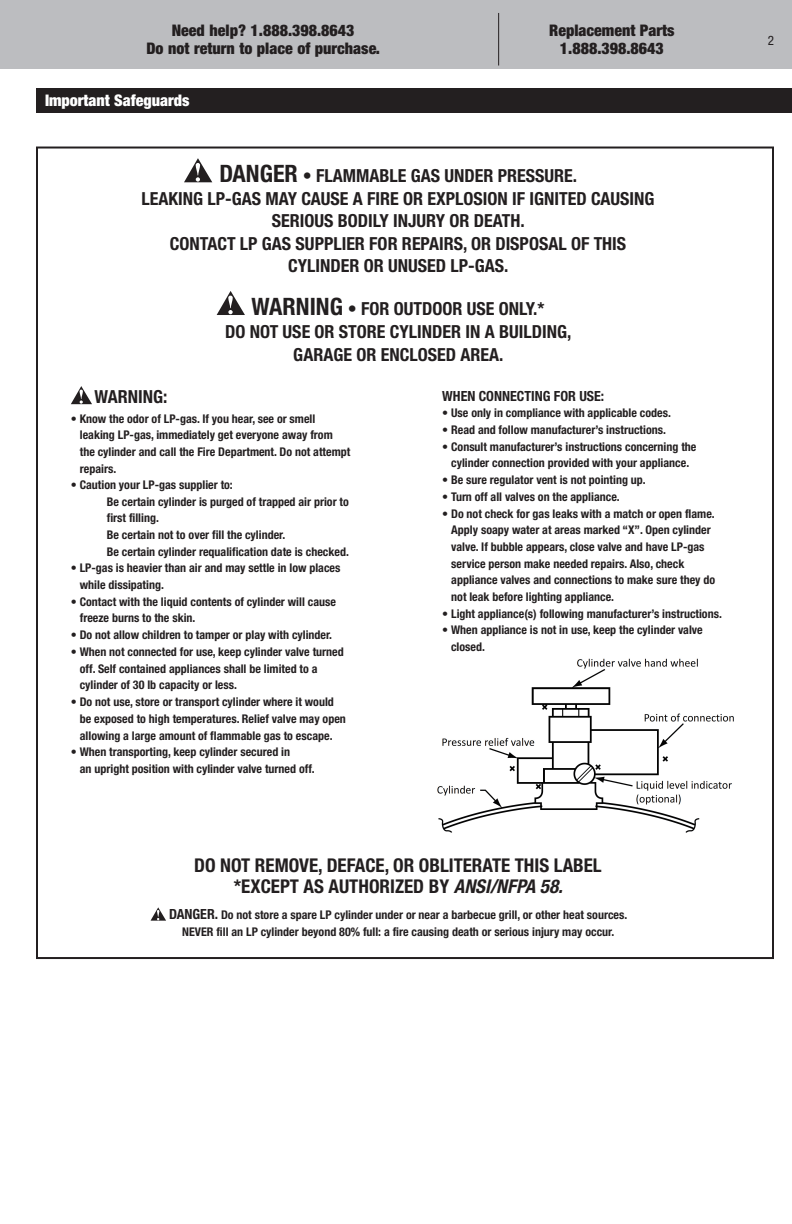
<style>
.page{position:relative;width:792px;height:1224px;background:#fff}
.page>*{position:absolute;margin:0;border:0;box-sizing:border-box;transform-origin:0 0}
.Warning{font:700 condensed 19px "Helvetica Neue LT Std";color:#231f20}
.Warning-2{font:700 condensed 18px/22px "Helvetica Neue LT Std";color:#231f20;text-align:center}
.t1{font:900 condensed 16px/18px "Helvetica Neue LT Std";color:#231f20;text-align:center}
.Section_Header{font:900 condensed 16px "Helvetica Neue LT Std";color:#fff}
.Warning-3{font:700 condensed 14px "Helvetica Neue LT Std";color:#231f20}
.t2{font:condensed 13px "Helvetica Neue LT Std";color:#231f20}
.Warning-4{font:700 condensed 12px/16px "Helvetica Neue LT Std";color:#231f20}
.s1{font-size:24px}
.s2{font-style:italic}
.s3{font-size:14px}
</style>
<div class="page">
<div style="left:0;top:0;width:792px;height:69px;background:#bcbdc0"></div>
<hr style="left:498px;top:13px;width:1px;height:53px;background:#231f20">
<div style="left:36px;top:88px;width:756px;height:24px;background:#231f20"></div>
<svg style="left:184px;top:182px;width:29px;height:1px"></svg>
<svg style="left:184px;top:158px;width:28px;height:24px"></svg>
<svg style="left:217px;top:291px;width:28px;height:24px"></svg>
<svg style="left:71px;top:404px;width:21px;height:1px"></svg>
<svg style="left:71px;top:386px;width:21px;height:18px"></svg>
<img style="left:437px;top:658px;width:297px;height:175px">
<svg style="left:151px;top:907px;width:15px;height:14px"></svg>
<h3 class="t1" style="left:146px;top:21px;width:235px">Need help? 1.888.398.8643<br>Do not return to place of purchase.</h3>
<h3 class="t1" style="left:549px;top:21px;width:127px">Replacement Parts<br>1.888.398.8643</h3>
<p class="t2" style="left:768px;top:33px;width:8px">2</p>
<p class="Section_Header" style="left:45px;top:90px;width:146px">Important Safeguards</p>
<p class="Warning-2" style="left:220px;top:165px;width:359px"><span class="s1">DANGER</span> • FLAMMABLE GAS UNDER PRESSURE.</p>
<p class="Warning-2" style="left:142px;top:187px;width:514px">LEAKING LP-GAS MAY CAUSE A FIRE OR EXPLOSION IF IGNITED CAUSING<br>SERIOUS BODILY INJURY OR DEATH.</p>
<p class="Warning-2" style="left:170px;top:232px;width:458px">CONTACT LP GAS SUPPLIER FOR REPAIRS, OR DISPOSAL OF THIS</p>
<p class="Warning-2" style="left:288px;top:255px;width:222px">CYLINDER OR UNUSED LP-GAS.</p>
<p class="Warning-2" style="left:251px;top:298px;width:295px"><span class="s1">WARNING</span> • FOR OUTDOOR USE ONLY.*</p>
<p class="Warning-2" style="left:225px;top:320px;width:348px">DO NOT USE OR STORE CYLINDER IN A BUILDING,</p>
<p class="Warning-2" style="left:293px;top:343px;width:212px">GARAGE OR ENCLOSED AREA.</p>
<p class="Warning-2" style="left:95px;top:386px;width:75px">WARNING:</p>
<p class="Warning-4" style="left:71px;top:410px;width:246px">• Know the odor of LP-gas. If you hear, see or smell</p>
<p class="Warning-4" style="left:80px;top:427px;width:254px">leaking LP-gas, immediately get everyone away from</p>
<p class="Warning-4" style="left:80px;top:444px;width:272px">the cylinder and call the Fire Department. Do not attempt</p>
<p class="Warning-4" style="left:80px;top:460px;width:38px">repairs.</p>
<p class="Warning-4" style="left:71px;top:477px;width:164px">• Caution your LP-gas supplier to:</p>
<p class="Warning-4" style="left:107px;top:494px;width:244px">Be certain cylinder is purged of trapped air prior to first filling.</p>
<p class="Warning-4" style="left:107px;top:526px;width:180px">Be certain not to over fill the cylinder.</p>
<p class="Warning-4" style="left:107px;top:543px;width:244px">Be certain cylinder requalification date is checked.</p>
<p class="Warning-4" style="left:71px;top:560px;width:271px">• LP-gas is heavier than air and may settle in low places</p>
<p class="Warning-4" style="left:80px;top:577px;width:86px">while dissipating.</p>
<p class="Warning-4" style="left:71px;top:593px;width:267px">• Contact with the liquid contents of cylinder will cause</p>
<p class="Warning-4" style="left:80px;top:610px;width:117px">freeze burns to the skin.</p>
<p class="Warning-4" style="left:71px;top:627px;width:263px">• Do not allow children to tamper or play with cylinder.</p>
<p class="Warning-4" style="left:71px;top:644px;width:275px">• When not connected for use, keep cylinder valve turned</p>
<p class="Warning-4" style="left:80px;top:660px;width:239px">off. Self contained appliances shall be limited to a</p>
<p class="Warning-4" style="left:80px;top:677px;width:159px">cylinder of 30 lb capacity or less.</p>
<p class="Warning-4" style="left:71px;top:694px;width:265px">• Do not use, store or transport cylinder where it would</p>
<p class="Warning-4" style="left:80px;top:710px;width:268px">be exposed to high temperatures. Relief valve may open</p>
<p class="Warning-4" style="left:80px;top:727px;width:254px">allowing a large amount of flammable gas to escape.</p>
<p class="Warning-4" style="left:71px;top:744px;width:221px">• When transporting, keep cylinder secured in</p>
<p class="Warning-4" style="left:80px;top:761px;width:236px">an upright position with cylinder valve turned off.</p>
<p class="Warning-3" style="left:442px;top:387px;width:163px">WHEN CONNECTING FOR USE:</p>
<p class="Warning-4" style="left:442px;top:405px;width:230px">• Use only in compliance with applicable codes.</p>
<p class="Warning-4" style="left:442px;top:422px;width:225px">• Read and follow manufacturer’s instructions.</p>
<p class="Warning-4" style="left:442px;top:438px;width:256px">• Consult manufacturer’s instructions concerning the</p>
<p class="Warning-4" style="left:451px;top:455px;width:239px">cylinder connection provided with your appliance.</p>
<p class="Warning-4" style="left:442px;top:472px;width:205px">• Be sure regulator vent is not pointing up.</p>
<p class="Warning-4" style="left:442px;top:488px;width:179px">• Turn off all valves on the appliance.</p>
<p class="Warning-4" style="left:442px;top:505px;width:274px">• Do not check for gas leaks with a match or open flame.</p>
<p class="Warning-4" style="left:451px;top:522px;width:261px">Apply soapy water at areas marked “X”. Open cylinder</p>
<p class="Warning-4" style="left:451px;top:539px;width:255px">valve. If bubble appears, close valve and have LP-gas</p>
<p class="Warning-4" style="left:451px;top:555px;width:235px">service person make needed repairs. Also, check</p>
<p class="Warning-4" style="left:451px;top:572px;width:265px">appliance valves and connections to make sure they do</p>
<p class="Warning-4" style="left:451px;top:589px;width:164px">not leak before lighting appliance.</p>
<p class="Warning-4" style="left:442px;top:605px;width:281px">• Light appliance(s) following manufacturer’s instructions.</p>
<p class="Warning-4" style="left:442px;top:621px;width:262px">• When appliance is not in use, keep the cylinder valve</p>
<p class="Warning-4" style="left:451px;top:638px;width:35px">closed.</p>
<p class="Warning" style="left:194px;top:853px;width:409px">DO NOT REMOVE, DEFACE, OR OBLITERATE THIS LABEL</p>
<p class="Warning" style="left:234px;top:875px;width:330px">*EXCEPT AS AUTHORIZED BY <span class="s2">ANSI/NFPA 58.</span></p>
<p class="Warning-4" style="left:169px;top:907px;width:460px"><span class="s3">DANGER.</span> Do not store a spare LP cylinder under or near a barbecue grill, or other heat sources.</p>
<p class="Warning-4" style="left:182px;top:924px;width:434px">NEVER fill an LP cylinder beyond 80% full: a fire causing death or serious injury may occur.</p>
</div>
